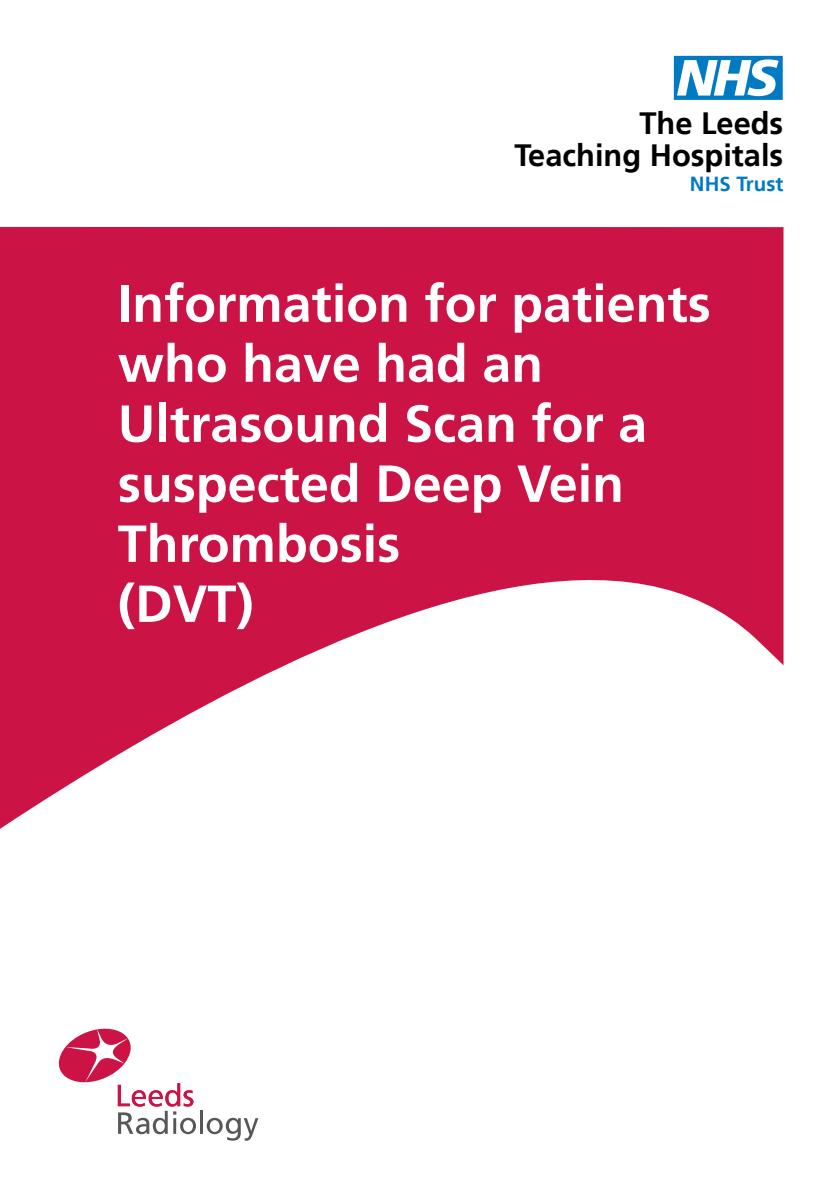
<style>
.page{position:relative;width:840px;height:1191px;background:#fff}
.page>*{position:absolute;margin:0;border:0;box-sizing:border-box;transform-origin:0 0}
.t1{font:61.6px "NHS";color:#007ac2}
.t2{font:700 52px/60px "Frutiger LT";color:#fff}
.t3{font:700 30.8px "Frutiger LT";color:#000}
.t4{font:700 20.4px "Frutiger LT";color:#007ac2}
</style>
<div class="page">
<svg style="left:0;top:227px;width:783px;height:602px;fill:#cb1445"></svg>
<hr style="left:200px;top:1110px;width:3px;height:23px;background:#575756">
<svg style="left:206px;top:1117px;width:52px;height:23px"></svg>
<svg style="left:58px;top:1028px;width:138px;height:106px"></svg>
<p class="t1" style="left:673px;top:44px;width:110px">n</p>
<p class="t3" style="left:639px;top:105px;width:145px">The Leeds</p>
<p class="t3" style="left:514px;top:137px;width:270px">Teaching Hospitals</p>
<p class="t4" style="left:689px;top:172px;width:95px">NHS Trust</p>
<p class="t2" style="left:118px;top:274px;width:594px">Information for patients who have had an<br>Ultrasound Scan for a suspected Deep Vein<br>Thrombosis<br>(DVT)</p>
</div>
